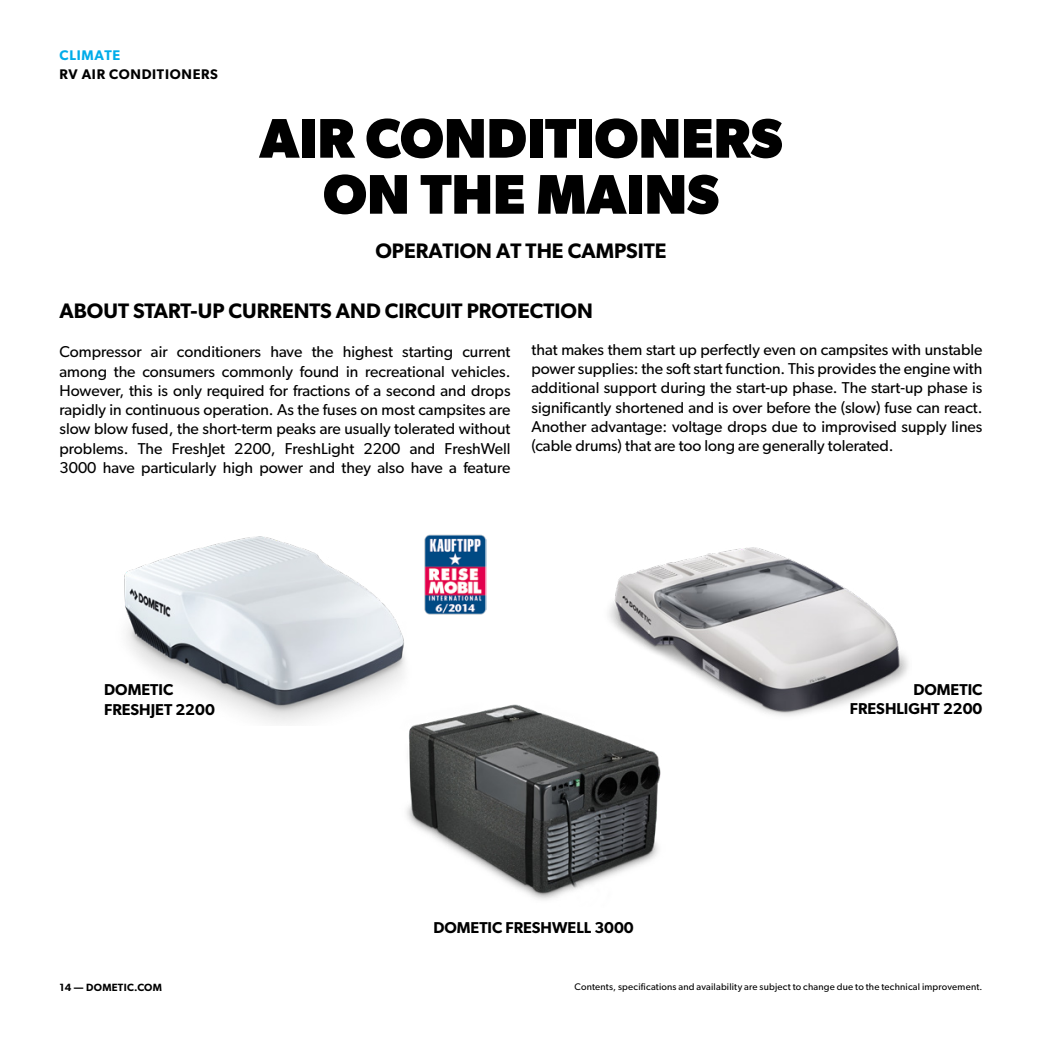
<style>
.page{position:relative;width:1042px;height:1042px;background:#fff}
.page>*{position:absolute;margin:0;border:0;box-sizing:border-box;transform-origin:0 0}
.t1{font:700 56px/56px "Gibson";color:#000;text-align:center}
.t2{font:600 21px "Gibson";color:#000}
.t3{font:15.75px/19.2px "Gibson";color:#000;text-align:justify}
.t4{font:600 15.75px/19.8px "Gibson";color:#000}
.t5{font:600 14px "Gibson";letter-spacing:.05em;color:#000}
.t6{font:600 14px "Gibson";letter-spacing:.05em;color:#00ace9}
.t7{font:600 10.5px "Gibson";letter-spacing:.025em;color:#000}
.t8{font:9.62px "Gibson";letter-spacing:.02em;color:#000}
</style>
<div class="page">
<img style="left:124px;top:536px;width:281px;height:187px">
<img style="left:424px;top:534px;width:62px;height:81px">
<img style="left:609px;top:547px;width:299px;height:169px">
<img style="left:400px;top:670px;width:265px;height:230px">
<p class="t6" style="left:60px;top:46px;width:62px">CLIMATE</p>
<p class="t5" style="left:60px;top:66px;width:160px">RV AIR CONDITIONERS</p>
<h1 class="t1" style="left:259px;top:109px;width:524px">AIR CONDITIONERS<br>ON THE MAINS</h1>
<h2 class="t2" style="left:375px;top:238px;width:293px">OPERATION AT THE CAMPSITE</h2>
<h2 class="t2" style="left:60px;top:298px;width:535px">ABOUT START-UP CURRENTS AND CIRCUIT PROTECTION</h2>
<p class="t3" style="left:60px;top:342px;width:452px">Compressor air conditioners have the highest starting current among the consumers commonly found in recreational vehicles.<br>However, this is only required for fractions of a second and drops rapidly in continuous operation. As the fuses on most campsites are slow blow fused, the short-term peaks are usually tolerated without problems. The FreshJet 2200, FreshLight 2200 and FreshWell 3000 have particularly high power and they also have a feature</p>
<p class="t3" style="left:531px;top:340px;width:452px">that makes them start up perfectly even on campsites with unstable power supplies: the soft start function. This provides the engine with additional support during the start-up phase. The start-up phase is significantly shortened and is over before the (slow) fuse can react.<br>Another advantage: voltage drops due to improvised supply lines (cable drums) that are too long are generally tolerated.</p>
<p class="t4" style="left:104px;top:679px;width:112px">DOMETIC<br>FRESHJET 2200</p>
<p class="t4" style="left:433px;top:917px;width:202px">DOMETIC FRESHWELL 3000</p>
<p class="t4" style="left:850px;top:679px;width:134px;text-align:right">DOMETIC<br>FRESHLIGHT 2200</p>
<p class="t7" style="left:60px;top:981px;width:104px">14 — DOMETIC.COM</p>
<p class="t8" style="left:574px;top:981px;width:409px">Contents, specifications and availability are subject to change due to the technical improvement.</p>
</div>
